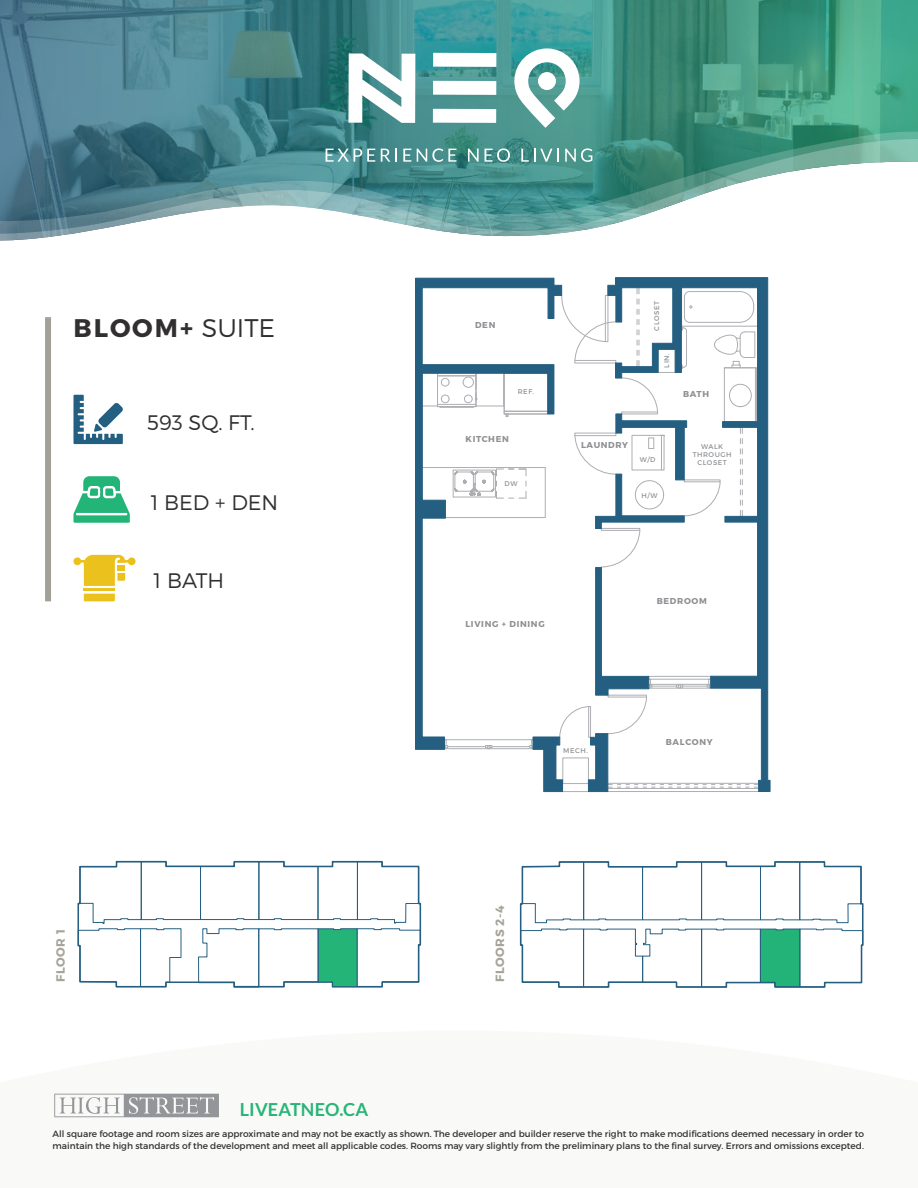
<style>
.page{position:relative;width:918px;height:1188px;background:#fff}
.page>*{position:absolute;margin:0;border:0;box-sizing:border-box;transform-origin:0 0}
.t1{font:700 25.5px "Montserrat";letter-spacing:.08em;color:#312f30}
.t2{font:300 21px "Montserrat";color:#312f30}
.t3{font:700 18px "Lato";letter-spacing:.01em;color:#27b577}
.t4{font:700 12px "Montserrat";letter-spacing:.05em;color:#a7a59b}
.t5{font:9px/12px "Montserrat";color:#312f30}
.t6{font:700 8.55px "Montserrat";letter-spacing:.08em;color:#8d8f92}
.t7{font:6.9px/8.2px "Montserrat";letter-spacing:.08em;color:#8d8f92;text-align:center}
.s1{font-weight:300}
</style>
<div class="page">
<svg style="left:0;top:0;width:918px;height:132px"></svg>
<svg style="left:0;top:234px;width:552px;height:7px"></svg>
<svg style="left:0;top:132px;width:918px;height:102px"></svg>
<div style="left:433px;top:53px;width:63px;height:14px;background:#fff"></div>
<div style="left:433px;top:81px;width:63px;height:14px;background:#fff"></div>
<div style="left:433px;top:109px;width:63px;height:14px;background:#fff"></div>
<svg style="left:514px;top:48px;width:66px;height:80px"></svg>
<svg style="left:348px;top:53px;width:67px;height:70px"></svg>
<svg style="left:326px;top:149px;width:49px;height:13px"></svg>
<svg style="left:381px;top:149px;width:16px;height:13px"></svg>
<svg style="left:403px;top:149px;width:8px;height:13px"></svg>
<svg style="left:417px;top:148px;width:39px;height:14px"></svg>
<svg style="left:468px;top:149px;width:11px;height:13px"></svg>
<svg style="left:485px;top:148px;width:25px;height:14px"></svg>
<svg style="left:521px;top:149px;width:38px;height:13px"></svg>
<svg style="left:565px;top:148px;width:27px;height:14px"></svg>
<svg style="left:54px;top:1094px;width:165px;height:23px"></svg>
<svg style="left:74px;top:395px;width:49px;height:49px"></svg>
<svg style="left:74px;top:476px;width:56px;height:47px"></svg>
<hr style="left:84px;top:588px;width:31px;height:3px;background:#eac11d">
<svg style="left:84px;top:594px;width:31px;height:7px"></svg>
<div style="left:74px;top:557px;width:7px;height:8px;background:#eac11d;border-radius:50%"></div>
<div style="left:128px;top:557px;width:8px;height:8px;background:#eac11d;border-radius:50%"></div>
<svg style="left:79px;top:555px;width:51px;height:31px"></svg>
<div style="left:45px;top:317px;width:6px;height:284px;background:#a3a197"></div>
<svg style="left:415px;top:277px;width:148px;height:11px"></svg>
<svg style="left:607px;top:277px;width:163px;height:515px"></svg>
<svg style="left:415px;top:288px;width:344px;height:504px"></svg>
<svg style="left:520px;top:861px;width:344px;height:127px"></svg>
<svg style="left:77px;top:861px;width:344px;height:127px"></svg>
<h1 class="t1" style="left:74px;top:312px;width:203px">BLOOM+ <span class="s1">SUITE</span></h1>
<h2 class="t2" style="left:147px;top:409px;width:109px">593 SQ. FT.</h2>
<h2 class="t2" style="left:151px;top:489px;width:129px">1 BED + DEN</h2>
<h2 class="t2" style="left:154px;top:568px;width:72px">1 BATH</h2>
<h3 class="t4" style="left:53px;top:982px;width:55px;rotate:-90deg">FLOOR 1</h3>
<h3 class="t3" style="left:240px;top:1099px;width:130px">LIVEATNEO.CA</h3>
<p class="t6" style="left:475px;top:320px;width:22px">DEN</p>
<p class="t7" style="left:518px;top:388px;width:18px">REF.</p>
<p class="t6" style="left:466px;top:434px;width:45px">KITCHEN</p>
<p class="t7" style="left:505px;top:479px;width:14px">DW</p>
<p class="t7" style="left:653px;top:331px;width:31px;rotate:-90deg">CLOSET</p>
<p class="t7" style="left:663px;top:368px;width:16px;rotate:-90deg">LIN.</p>
<p class="t6" style="left:683px;top:389px;width:28px">BATH</p>
<p class="t6" style="left:581px;top:439px;width:49px">LAUNDRY</p>
<p class="t7" style="left:640px;top:455px;width:17px">W/D</p>
<p class="t7" style="left:642px;top:491px;width:17px">H/W</p>
<p class="t7" style="left:693px;top:442px;width:40px">WALK<br>THROUGH<br>CLOSET</p>
<p class="t6" style="left:465px;top:619px;width:81px">LIVING + DINING</p>
<p class="t6" style="left:657px;top:596px;width:52px">BEDROOM</p>
<p class="t7" style="left:563px;top:747px;width:26px">MECH.</p>
<p class="t6" style="left:666px;top:736px;width:48px">BALCONY</p>
<h3 class="t4" style="left:492px;top:982px;width:79px;rotate:-90deg">FLOORS 2-4</h3>
<p class="t5" style="left:53px;top:1127px;width:813px">All square footage and room sizes are approximate and may not be exactly as shown. The developer and builder reserve the right to make modifications deemed necessary in order to maintain the high standards of the development and meet all applicable codes. Rooms may vary slightly from the preliminary plans to the final survey. Errors and omissions excepted.</p>
</div>
